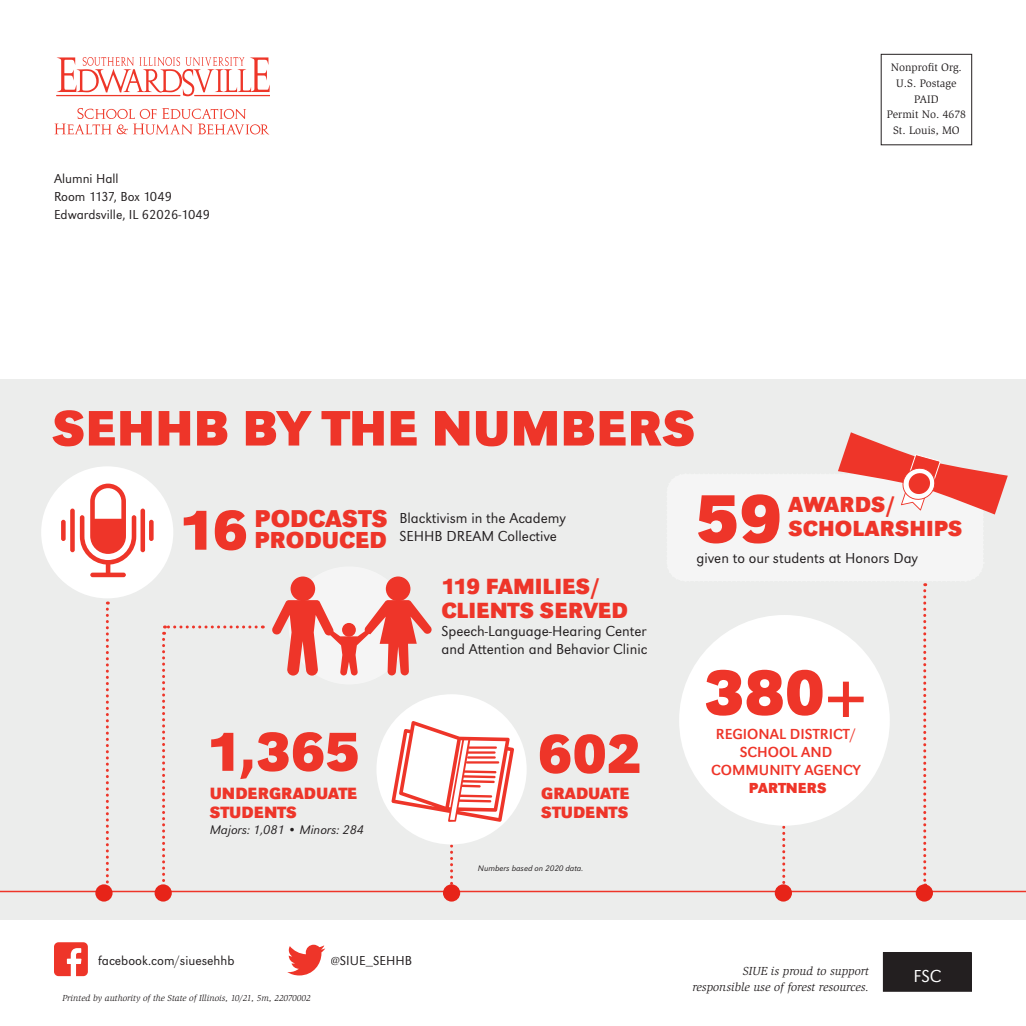
<style>
.page{position:relative;width:1026px;height:1026px;background:#fff}
.page>*{position:absolute;margin:0;border:0;box-sizing:border-box;transform-origin:0 0}
.t1{font:700 70.95px "URW Grotesk T";color:#ee3529}
.t2{font:700 66.3px "URW Grotesk T";color:#ee3529}
.t3{font:700 58.35px "URW Grotesk T";color:#ee3529}
.t4{font:700 57px "URW Grotesk T";color:#ee3529}
.t5{font:700 51.75px "URW Grotesk T";color:#ee3529}
.t6{font:700 25.05px "URW Grotesk T";color:#ee3529}
.t7{font:700 23.85px "URW Grotesk T";color:#ee3529}
.t8{font:700 22.65px/23.9px "URW Grotesk T";color:#ee3529}
.t9{font:700 22.5px/23.9px "URW Grotesk T";color:#ee3529}
.t10{font:300 18px "URW Grotesk T";color:#fff}
.t11{font:700 16.8px/19.5px "URW Grotesk T";color:#ee3529}
.t12{font:300 15px/18px "URW Grotesk T";color:#231f20}
.t13{font:15px/18px "URW Grotesk T";color:#ee3529;text-align:center}
.Slimbach_Book_9_12{font:300 13.5px/18px "URW Grotesk T";color:#231f20}
.Slimbach_Book_10_13{font:300 13.5px "URW Grotesk T";color:#231f20}
.t14{font:italic 300 12.9px "URW Grotesk T";color:#231f20}
.Slimbach_Book_8_10_D{font:italic 12px/16.5px "Slimbach";color:#231f20;text-align:right}
.t15{font:11.25px "Slimbach";color:#231f20}
.Body_Slimbach_book_1{font:italic 9px "Slimbach";color:#231f20}
.t16{font:italic 300 8.4px "URW Grotesk T";color:#231f20}
.s1{font-weight:700}
</style>
<div class="page">
<div style="left:0;top:379px;width:1026px;height:541px;background:#ecedec"></div>
<div style="left:289px;top:566px;width:121px;height:118px;background:#f5f5f5;border-radius:50%"></div>
<svg style="left:56px;top:57px;width:214px;height:39px"></svg>
<svg style="left:54px;top:108px;width:215px;height:27px"></svg>
<div style="left:881px;top:54px;width:91px;height:91px;border:1px solid #231f20"></div>
<div style="left:884px;top:953px;width:87px;height:38px;background:#231f20"></div>
<div style="left:883px;top:952px;width:89px;height:40px;border:2px solid #231f20"></div>
<svg style="left:287px;top:945px;width:38px;height:30px"></svg>
<svg style="left:54px;top:942px;width:34px;height:34px"></svg>
<div style="left:291px;top:576px;width:24px;height:25px;background:#ee3529;border-radius:50%"></div>
<div style="left:386px;top:576px;width:24px;height:25px;background:#ee3529;border-radius:50%"></div>
<svg style="left:272px;top:600px;width:160px;height:76px"></svg>
<hr style="left:0;top:891px;width:1026px;height:1px;background:#ee3529">
<svg style="left:106px;top:602px;width:3px;height:282px"></svg>
<div style="left:41px;top:466px;width:132px;height:132px;background:#fff;border-radius:50%"></div>
<svg style="left:80px;top:484px;width:56px;height:93px"></svg>
<div style="left:70px;top:509px;width:5px;height:43px;background:#ee3529;border-radius:2px"></div>
<div style="left:61px;top:520px;width:5px;height:21px;background:#ee3529;border-radius:2px"></div>
<hr style="left:141px;top:509px;width:4px;height:43px;background:#ee3529;border-radius:2px">
<div style="left:149px;top:520px;width:5px;height:21px;background:#ee3529;border-radius:2px"></div>
<div style="left:95px;top:884px;width:18px;height:18px;background:#e72419;border-radius:50%"></div>
<svg style="left:450px;top:844px;width:3px;height:40px"></svg>
<div style="left:443px;top:884px;width:17px;height:18px;background:#e72419;border-radius:50%"></div>
<div style="left:155px;top:884px;width:17px;height:18px;background:#e72419;border-radius:50%"></div>
<svg style="left:162px;top:625px;width:94px;height:263px"></svg>
<div style="left:775px;top:884px;width:17px;height:18px;background:#e72419;border-radius:50%"></div>
<div style="left:916px;top:884px;width:17px;height:18px;background:#e72419;border-radius:50%"></div>
<svg style="left:776px;top:432px;width:232px;height:456px"></svg>
<div style="left:679px;top:615px;width:211px;height:211px;background:#fff;border-radius:50%"></div>
<div style="left:376px;top:694px;width:151px;height:150px;background:#fff;border-radius:50%"></div>
<svg style="left:391px;top:721px;width:123px;height:101px"></svg>
<hr style="left:467px;top:761px;width:31px;height:3px;background:#ee3529">
<hr style="left:468px;top:756px;width:27px;height:3px;background:#ee3529">
<hr style="left:468px;top:751px;width:27px;height:3px;background:#ee3529">
<hr style="left:469px;top:746px;width:27px;height:3px;background:#ee3529">
<p class="Slimbach_Book_9_12" style="left:54px;top:169px;width:120px">Alumni Hall<br>Room 1137, Box 1049</p>
<p class="Slimbach_Book_9_12" style="left:54px;top:205px;width:158px">Edwardsville, IL 62026-1049</p>
<p class="t5" style="left:52px;top:398px;width:645px">SEHHB BY THE NUMBERS</p>
<p class="t15" style="left:891px;top:61px;width:73px">Nonprofit Org.</p>
<p class="t15" style="left:896px;top:77px;width:62px">U.S. Postage</p>
<p class="t15" style="left:914px;top:92px;width:26px">PAID</p>
<p class="t15" style="left:887px;top:108px;width:81px">Permit No. 4678</p>
<p class="t15" style="left:893px;top:123px;width:68px">St. Louis, MO</p>
<p class="t3" style="left:179px;top:496px;width:70px">16</p>
<p class="t6" style="left:255px;top:504px;width:135px">PODCASTS</p>
<p class="t7" style="left:255px;top:526px;width:134px">PRODUCED</p>
<p class="t12" style="left:399px;top:509px;width:168px">Blacktivism in the Academy</p>
<p class="t12" style="left:399px;top:527px;width:159px">SEHHB DREAM Collective</p>
<p class="t8" style="left:441px;top:574px;width:188px">119 FAMILIES/<br>CLIENTS SERVED</p>
<p class="t12" style="left:441px;top:622px;width:207px">Speech-Language-Hearing Center and Attention and Behavior Clinic</p>
<p class="t4" style="left:207px;top:719px;width:155px">1,365</p>
<p class="t11" style="left:210px;top:783px;width:149px">UNDERGRADUATE<br>STUDENTS</p>
<p class="t14" style="left:210px;top:822px;width:156px">Majors: 1,081 • Minors: 284</p>
<p class="t4" style="left:538px;top:721px;width:105px">602</p>
<p class="t11" style="left:541px;top:783px;width:90px">GRADUATE<br>STUDENTS</p>
<p class="t16" style="left:478px;top:863px;width:107px">Numbers based on 2020 data.</p>
<p class="Slimbach_Book_10_13" style="left:98px;top:953px;width:138px">facebook.com/siuesehhb</p>
<p class="Slimbach_Book_10_13" style="left:331px;top:953px;width:83px">@SIUE_SEHHB</p>
<p class="Body_Slimbach_book_1" style="left:62px;top:993px;width:250px">Printed by authority of the State of Illinois, 10/21, 5m, 22070002</p>
<p class="t1" style="left:696px;top:478px;width:87px">59</p>
<p class="t9" style="left:789px;top:492px;width:175px">AWARDS/<br>SCHOLARSHIPS</p>
<p class="t12" style="left:697px;top:549px;width:223px">given to our students at Honors Day</p>
<p class="t2" style="left:704px;top:654px;width:164px">380+</p>
<p class="t13" style="left:711px;top:725px;width:151px">REGIONAL DISTRICT/<br>SCHOOL AND<br>COMMUNITY AGENCY<br><span class="s1">PARTNERS</span></p>
<p class="Slimbach_Book_8_10_D" style="left:692px;top:962px;width:178px">SIUE is proud to support responsible use of forest resources.</p>
<p class="t10" style="left:914px;top:966px;width:29px">FSC</p>
</div>
